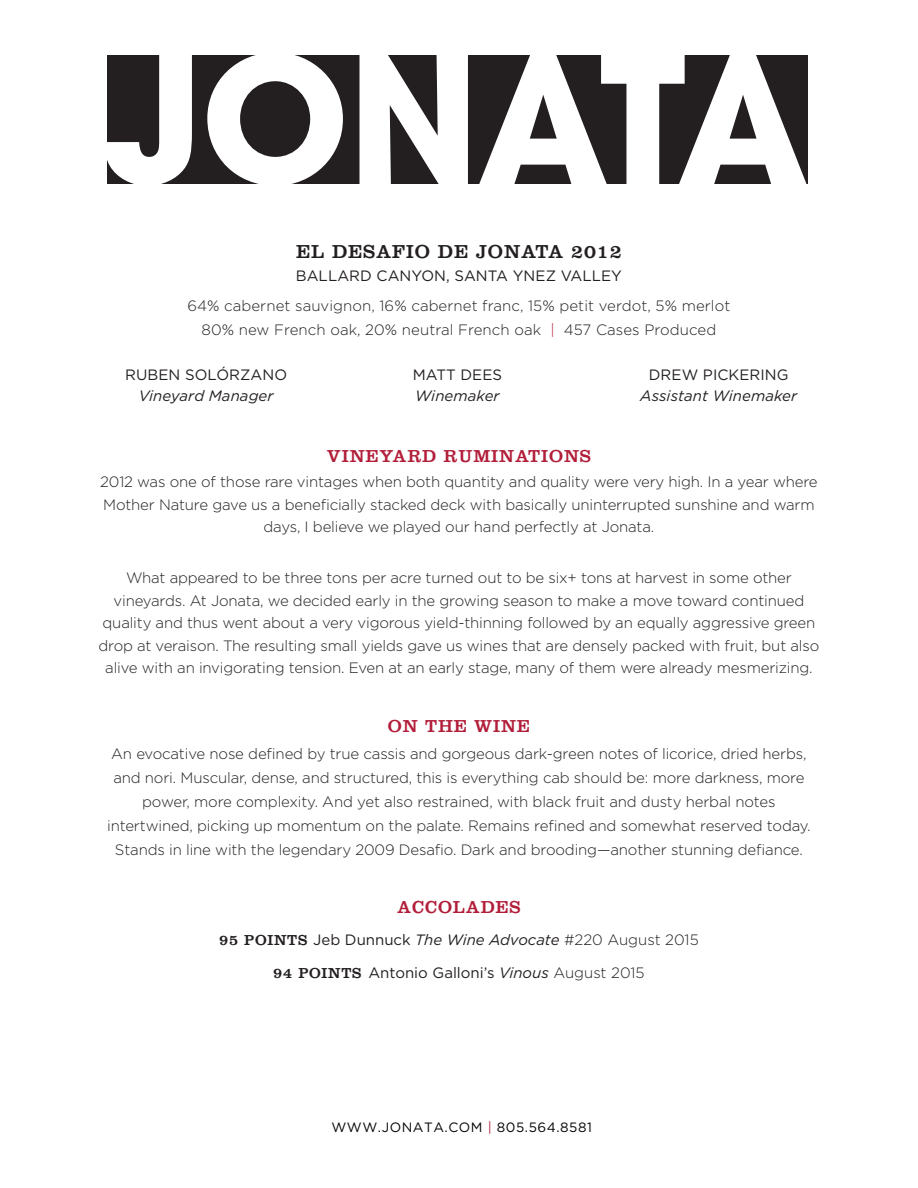
<style>
.page{position:relative;width:918px;height:1188px;background:#fff}
.page>*{position:absolute;margin:0;border:0;box-sizing:border-box;transform-origin:0 0}
.t1{font:19.5px "Clarendon";letter-spacing:.05em;color:#231f20}
.t2{font:18px "Clarendon";letter-spacing:.05em;color:#b21e3a}
.t3{font:300 15px/22.5px "Gotham";letter-spacing:-.01em;color:#231f20;text-align:center}
.t4{font:15px "Gotham";letter-spacing:.005em;color:#231f20}
.t5{font:italic 15px "Gotham";letter-spacing:.005em;color:#231f20}
.t6{font:13.5px "Gotham";letter-spacing:.04em;color:#050504}
.s1{color:#b21e3a}
.s2{font-family:"Clarendon";font-style:normal}
.s3{font-style:normal}
.s4{font-weight:300;font-style:normal}
.s5{font-family:"Clarendon"}
.s6{font-style:italic}
.s7{font-weight:300}
</style>
<div class="page">
<div style="left:107px;top:55px;width:701px;height:128px;background:#231f20"></div>
<svg style="left:107px;top:55px;width:85px;height:129px"></svg>
<svg style="left:207px;top:55px;width:136px;height:129px"></svg>
<svg style="left:360px;top:55px;width:108px;height:129px"></svg>
<svg style="left:479px;top:55px;width:328px;height:129px"></svg>
<h1 class="t1" style="left:296px;top:240px;width:327px">EL DESAFIO DE JONATA 2012</h1>
<p class="t4" style="left:296px;top:266px;width:328px">BALLARD CANYON, SANTA YNEZ VALLEY</p>
<p class="t3" style="left:187px;top:293px;width:544px;line-height:24px">64% cabernet sauvignon, 16% cabernet franc, 15% petit verdot, 5% merlot<br>80% new French oak, 20% neutral French oak <span class="s1">|</span> 457 Cases Produced</p>
<p class="t4" style="left:125px;top:365px;width:163px">RUBEN SOLÓRZANO</p>
<p class="t4" style="left:413px;top:365px;width:91px">MATT DEES</p>
<p class="t4" style="left:649px;top:365px;width:141px">DREW PICKERING</p>
<p class="t5" style="left:139px;top:386px;width:136px">Vineyard Manager</p>
<p class="t5" style="left:415px;top:386px;width:86px">Winemaker</p>
<p class="t5" style="left:640px;top:386px;width:158px">Assistant Winemaker</p>
<p class="t2" style="left:327px;top:445px;width:265px">VINEYARD RUMINATIONS</p>
<p class="t3" style="left:100px;top:470px;width:719px">2012 was one of those rare vintages when both quantity and quality were very high. In a year where<br>Mother Nature gave us a beneficially stacked deck with basically uninterrupted sunshine and warm days, I believe we played our hand perfectly at Jonata.</p>
<p class="t3" style="left:99px;top:566px;width:722px">What appeared to be three tons per acre turned out to be six+ tons at harvest in some other vineyards. At Jonata, we decided early in the growing season to make a move toward continued quality and thus went about a very vigorous yield-thinning followed by an equally aggressive green drop at veraison. The resulting small yields gave us wines that are densely packed with fruit, but also alive with an invigorating tension. Even at an early stage, many of them were already mesmerizing.</p>
<p class="t2" style="left:388px;top:716px;width:143px">ON THE WINE</p>
<p class="t3" style="left:107px;top:742px;width:705px;line-height:24px">An evocative nose defined by true cassis and gorgeous dark-green notes of licorice, dried herbs, and nori. Muscular, dense, and structured, this is everything cab should be: more darkness, more power, more complexity. And yet also restrained, with black fruit and dusty herbal notes intertwined, picking up momentum on the palate. Remains refined and somewhat reserved today.<br>Stands in line with the legendary 2009 Desafio. Dark and brooding—another stunning defiance.</p>
<p class="t2" style="left:397px;top:897px;width:125px">ACCOLADES</p>
<p class="t5" style="left:219px;top:930px;width:481px"><span class="s2">95 POINTS</span> <span class="s3">Jeb Dunnuck</span> The Wine Advocate <span class="s4">#220 August 2015</span></p>
<p class="t4" style="left:273px;top:963px;width:373px"><span class="s5">94 POINTS</span> Antonio Galloni’s <span class="s6">Vinous</span> <span class="s7">August 2015</span></p>
<p class="t6" style="left:331px;top:1119px;width:262px">WWW.JONATA.COM <span class="s1">|</span> 805.564.8581</p>
</div>
